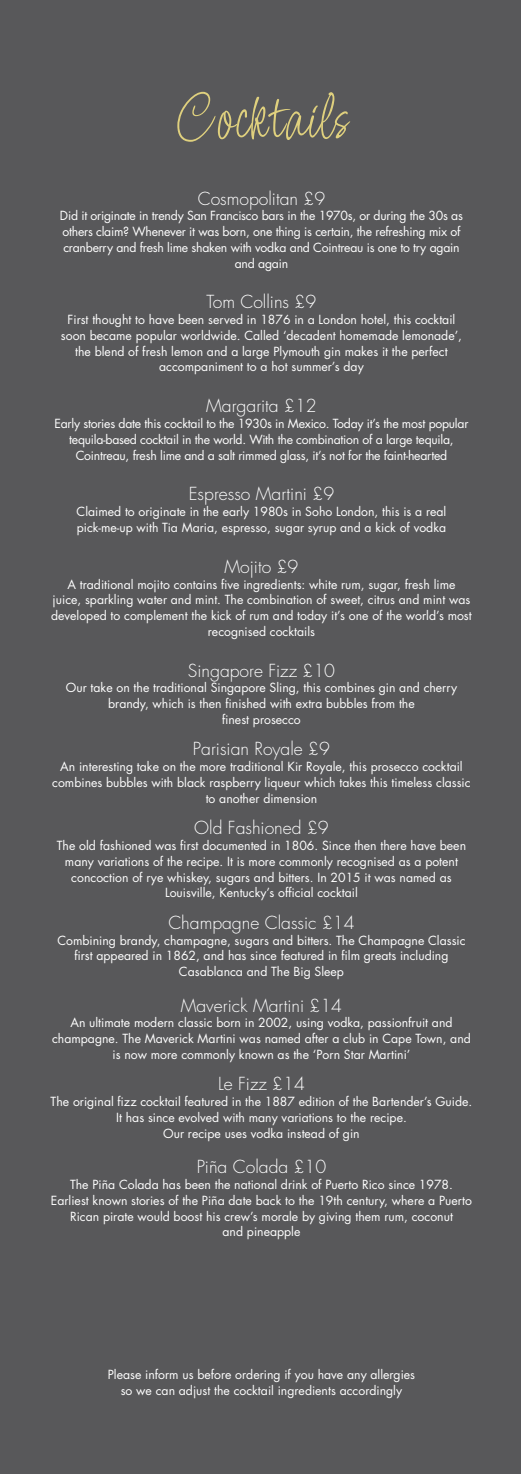
<style>
.page{position:relative;width:521px;height:1474px;background:#fff}
.page>*{position:absolute;margin:0;border:0;box-sizing:border-box;transform-origin:0 0}
.t1{font:64.75px "Licorice";color:#dfd07e}
.t2{font:300 17.5px "Futura Std";color:#fff}
.t3{font:12.25px/15.8px "Futura Std";color:#fff;text-align:center}
.t4{font:12.25px/15.8px "Futura Std";letter-spacing:-.02em;color:#fff;text-align:center}
</style>
<div class="page">
<div style="left:0;top:0;width:521px;height:1473px;background:#58585a"></div>
<h1 class="t1" style="left:176px;top:79px;width:173px">Cocktails</h1>
<h2 class="t2" style="left:198px;top:187px;width:129px">Cosmopolitan £9</h2>
<p class="t4" style="left:60px;top:208px;width:404px">Did it originate in trendy San Francisco bars in the 1970s, or during the 30s as others claim? Whenever it was born, one thing is certain, the refreshing mix of cranberry and fresh lime shaken with vodka and Cointreau is one to try again and again</p>
<h2 class="t2" style="left:207px;top:291px;width:111px">Tom Collins £9</h2>
<p class="t3" style="left:61px;top:312px;width:403px">First thought to have been served in 1876 in a London hotel, this cocktail soon became popular worldwide. Called ‘decadent homemade lemonade’, the blend of fresh lemon and a large Plymouth gin makes it the perfect accompaniment to a hot summer’s day</p>
<h2 class="t2" style="left:206px;top:395px;width:112px">Margarita £12</h2>
<p class="t4" style="left:55px;top:416px;width:415px">Early stories date this cocktail to the 1930s in Mexico. Today it’s the most popular tequila-based cocktail in the world. With the combination of a large tequila,<br>Cointreau, fresh lime and a salt rimmed glass, it’s not for the faint-hearted</p>
<h2 class="t2" style="left:189px;top:483px;width:147px">Espresso Martini £9</h2>
<p class="t3" style="left:77px;top:504px;width:371px;text-align:left">Claimed to originate in the early 1980s in Soho London, this is a real pick-me-up with Tia Maria, espresso, sugar syrup and a kick of vodka</p>
<h2 class="t2" style="left:225px;top:556px;width:75px">Mojito £9</h2>
<p class="t3" style="left:51px;top:576px;width:422px">A traditional mojito contains five ingredients: white rum, sugar, fresh lime<br>juice, sparkling water and mint. The combination of sweet, citrus and mint was developed to complement the kick of rum and today it’s one of the world’s most recognised cocktails</p>
<h2 class="t2" style="left:188px;top:659px;width:149px">Singapore Fizz £10</h2>
<p class="t3" style="left:66px;top:680px;width:393px">Our take on the traditional Singapore Sling, this combines gin and cherry brandy, which is then finished with extra bubbles from the<br>finest prosecco</p>
<h2 class="t2" style="left:193px;top:738px;width:138px">Parisian Royale £9</h2>
<p class="t3" style="left:52px;top:759px;width:420px">An interesting take on the more traditional Kir Royale, this prosecco cocktail combines bubbles with black raspberry liqueur which takes this timeless classic to another dimension</p>
<h2 class="t2" style="left:194px;top:817px;width:136px">Old Fashioned £9</h2>
<p class="t3" style="left:57px;top:837px;width:411px">The old fashioned was first documented in 1806. Since then there have been many variations of the recipe. It is more commonly recognised as a potent concoction of rye whiskey, sugars and bitters. In 2015 it was named as Louisville, Kentucky’s official cocktail</p>
<h2 class="t2" style="left:168px;top:911px;width:188px">Champagne Classic £14</h2>
<p class="t3" style="left:57px;top:932px;width:410px">Combining brandy, champagne, sugars and bitters. The Champagne Classic first appeared in 1862, and has since featured in film greats including<br>Casablanca and The Big Sleep</p>
<h2 class="t2" style="left:181px;top:994px;width:163px">Maverick Martini £14</h2>
<p class="t3" style="left:52px;top:1015px;width:420px">An ultimate modern classic born in 2002, using vodka, passionfruit and champagne. The Maverick Martini was named after a club in Cape Town, and is now more commonly known as the ‘Porn Star Martini’</p>
<h2 class="t2" style="left:218px;top:1073px;width:88px">Le Fizz £14</h2>
<p class="t3" style="left:51px;top:1093px;width:423px">The original fizz cocktail featured in the 1887 edition of the Bartender’s Guide.<br>It has since evolved with many variations to the recipe.<br>Our recipe uses vodka instead of gin</p>
<h2 class="t2" style="left:197px;top:1156px;width:131px">Piña Colada £10</h2>
<p class="t3" style="left:51px;top:1176px;width:423px">The Piña Colada has been the national drink of Puerto Rico since 1978.<br>Earliest known stories of the Piña date back to the 19th century, where a Puerto Rican pirate would boost his crew’s morale by giving them rum, coconut<br>and pineapple</p>
<p class="t3" style="left:108px;top:1366px;width:309px">Please inform us before ordering if you have any allergies so we can adjust the cocktail ingredients accordingly</p>
</div>
